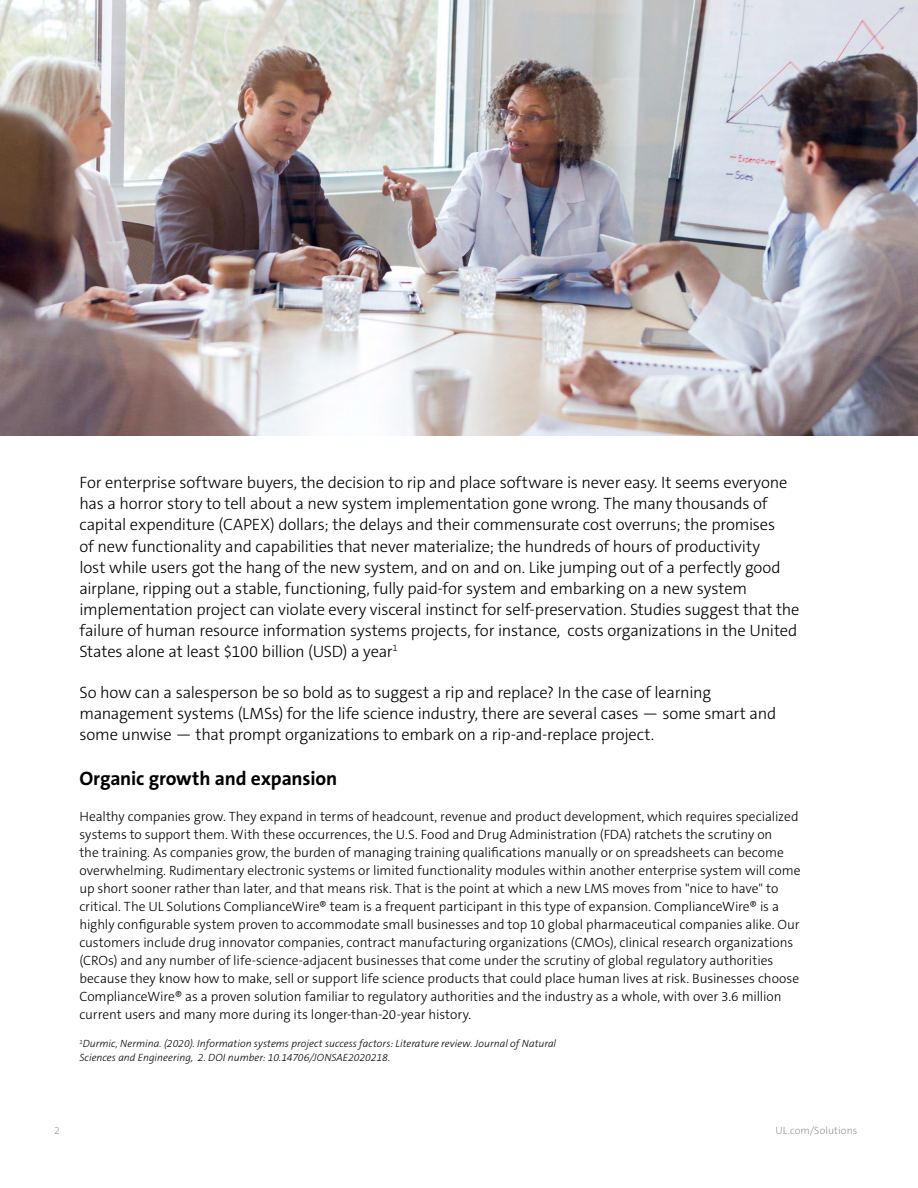
<style>
.page{position:relative;width:918px;height:1188px;background:#fff}
.page>*{position:absolute;margin:0;border:0;box-sizing:border-box;transform-origin:0 0}
.t1{font:700 19.5px "The Sans C5";letter-spacing:-.01em;color:#000}
.t2{font:300 16.5px/21px "The Sans C5";letter-spacing:-.01em;color:#000}
.t3{font:300 13.5px/18px "The Sans C5";letter-spacing:-.005em;color:#000}
.t4{font:italic 300 10.5px/13.5px "The Sans C5";color:#000}
.t5{font:300 10.5px "The Sans C5";letter-spacing:.005em;color:#939598}
</style>
<div class="page">
<img style="left:0;top:0;width:918px;height:435px">
<p class="t2" style="left:79px;top:473px;width:722px">For enterprise software buyers, the decision to rip and place software is never easy. It seems everyone has a horror story to tell about a new system implementation gone wrong. The many thousands of capital expenditure (CAPEX) dollars; the delays and their commensurate cost overruns; the promises<br>of new functionality and capabilities that never materialize; the hundreds of hours of productivity<br>lost while users got the hang of the new system, and on and on. Like jumping out of a perfectly good airplane, ripping out a stable, functioning, fully paid-for system and embarking on a new system implementation project can violate every visceral instinct for self-preservation. Studies suggest that the failure of human resource information systems projects, for instance, costs organizations in the United States alone at least $100 billion (USD) a year<sup>1</sup></p>
<p class="t2" style="left:79px;top:683px;width:698px">So how can a salesperson be so bold as to suggest a rip and replace? In the case of learning management systems (LMSs) for the life science industry, there are several cases — some smart and some unwise — that prompt organizations to embark on a rip-and-replace project.</p>
<h1 class="t1" style="left:79px;top:766px;width:259px">Organic growth and expansion</h1>
<p class="t3" style="left:79px;top:808px;width:723px">Healthy companies grow. They expand in terms of headcount, revenue and product development, which requires specialized systems to support them. With these occurrences, the U.S. Food and Drug Administration (FDA) ratchets the scrutiny on<br>the training. As companies grow, the burden of managing training qualifications manually or on spreadsheets can become overwhelming. Rudimentary electronic systems or limited functionality modules within another enterprise system will come up short sooner rather than later, and that means risk. That is the point at which a new LMS moves from "nice to have" to critical. The UL Solutions ComplianceWire® team is a frequent participant in this type of expansion. ComplianceWire® is a highly configurable system proven to accommodate small businesses and top 10 global pharmaceutical companies alike. Our customers include drug innovator companies, contract manufacturing organizations (CMOs), clinical research organizations (CROs) and any number of life-science-adjacent businesses that come under the scrutiny of global regulatory authorities because they know how to make, sell or support life science products that could place human lives at risk. Businesses choose ComplianceWire® as a proven solution familiar to regulatory authorities and the industry as a whole, with over 3.6 million current users and many more during its longer-than-20-year history.</p>
<p class="t4" style="left:79px;top:1037px;width:478px"><sup>1</sup>Durmic, Nermina. (2020). Information systems project success factors: Literature review. Journal of Natural<br>Sciences and Engineering, 2. DOI number: 10.14706/JONSAE2020218.</p>
<p class="t5" style="left:54px;top:1124px;width:7px">2</p>
<p class="t5" style="left:775px;top:1124px;width:83px">UL.com/Solutions</p>
</div>
